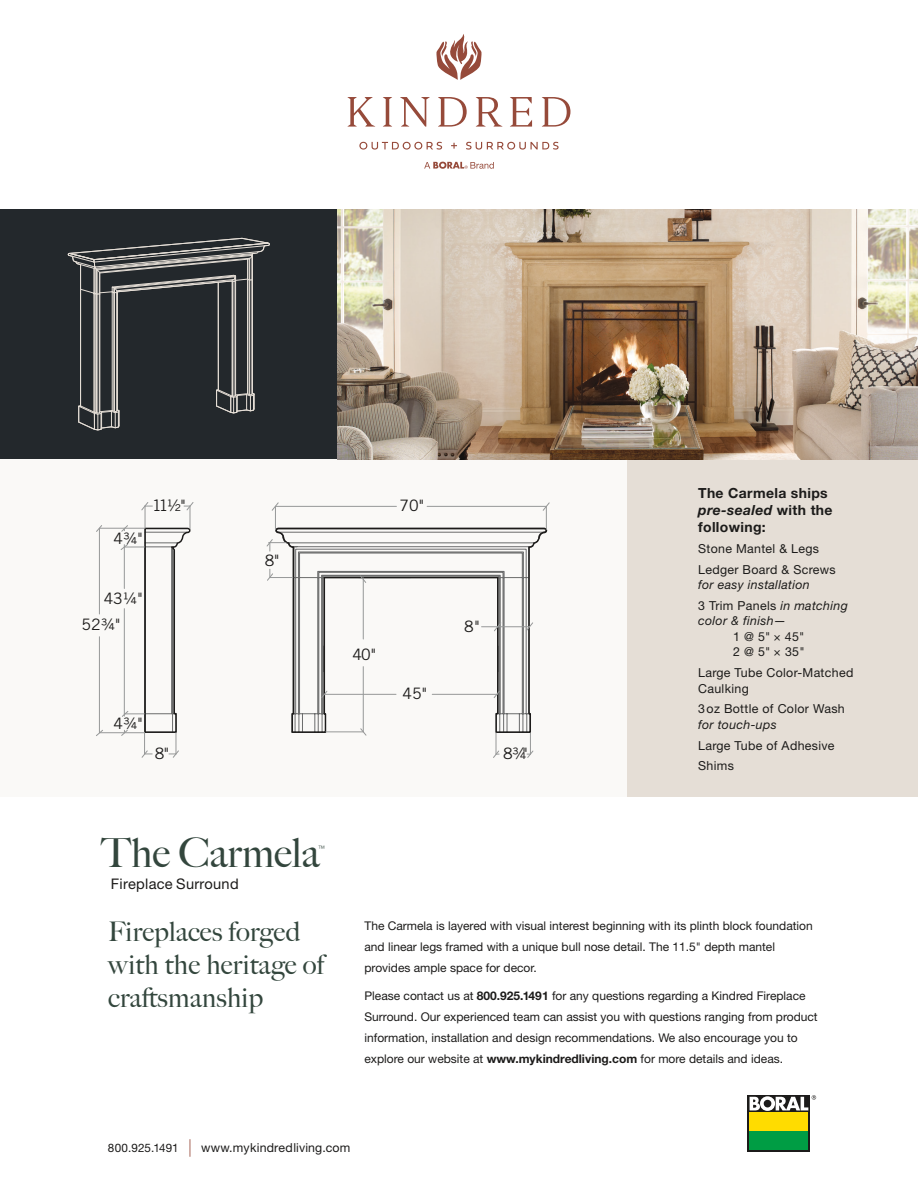
<style>
.page{position:relative;width:918px;height:1188px;background:#fff}
.page>*{position:absolute;margin:0;border:0;box-sizing:border-box;transform-origin:0 0}
.t1{font:40.5px "Big Caslon FB";color:#33463d}
.t2{font:27px/33px "Big Caslon FB";letter-spacing:.01em;color:#33463d}
.t3{font:15.75px "Trade Gothic LT Std";color:#1c1b1a}
.t4{font:14.55px "Helvetica Neue LT Std";letter-spacing:.02em;color:#1c1b1a}
.t5{font:700 13.95px/17.1px "Helvetica Neue LT Std";letter-spacing:.025em;color:#1c1b1a}
.t6{font:12.45px/20.7px "Helvetica Neue LT Std";letter-spacing:.025em;color:#1c1b1a}
.t7{font:italic 12.45px/20.7px "Helvetica Neue LT Std";letter-spacing:.025em;color:#1c1b1a}
.t8{font:12.3px "Helvetica Neue LT Std";letter-spacing:.01em;color:#1c1b1a}
.t9{font:12px/21px "Helvetica Neue LT Std";color:#1c1b1a}
.t10{font:300 7.5px "Helvetica Neue LT Std";color:#33463d;scale:.93 1}
.s1{font-style:italic}
.s2{font-style:normal}
.s3{font-weight:700}
.s4{font-size:11.7px}
.s5{font-size:17.55px;color:#964a3a}
</style>
<div class="page">
<div style="left:0;top:459px;width:628px;height:338px;background:#faf9f7"></div>
<div style="left:628px;top:459px;width:290px;height:338px;background:#e5ded6"></div>
<div style="left:0;top:209px;width:338px;height:250px;background:#23282c"></div>
<svg style="left:748px;top:1095px;width:62px;height:57px"></svg>
<div style="left:750px;top:1132px;width:58px;height:18px;background:#009d44"></div>
<div style="left:750px;top:1112px;width:58px;height:19px;background:#ffdc00"></div>
<svg style="left:750px;top:1095px;width:66px;height:16px"></svg>
<img style="left:338px;top:209px;width:580px;height:250px">
<svg style="left:67px;top:237px;width:203px;height:194px"></svg>
<svg style="left:436px;top:34px;width:46px;height:46px"></svg>
<svg style="left:348px;top:97px;width:27px;height:30px"></svg>
<svg style="left:383px;top:97px;width:9px;height:30px"></svg>
<svg style="left:400px;top:97px;width:30px;height:30px"></svg>
<svg style="left:438px;top:97px;width:29px;height:30px"></svg>
<svg style="left:476px;top:97px;width:26px;height:30px"></svg>
<svg style="left:510px;top:97px;width:22px;height:30px"></svg>
<svg style="left:542px;top:97px;width:28px;height:30px"></svg>
<svg style="left:359px;top:142px;width:83px;height:8px"></svg>
<svg style="left:451px;top:143px;width:6px;height:6px"></svg>
<svg style="left:466px;top:142px;width:93px;height:8px"></svg>
<svg style="left:424px;top:162px;width:70px;height:7px"></svg>
<svg style="left:291px;top:551px;width:240px;height:182px"></svg>
<svg style="left:266px;top:502px;width:284px;height:49px"></svg>
<svg style="left:267px;top:569px;width:26px;height:13px"></svg>
<hr style="left:326px;top:731px;width:37px;height:1px;background:#969898">
<hr style="left:363px;top:667px;width:1px;height:65px;background:#969898">
<hr style="left:363px;top:578px;width:1px;height:61px;background:#969898">
<hr style="left:432px;top:694px;width:66px;height:1px;background:#969898">
<hr style="left:324px;top:694px;width:72px;height:1px;background:#969898">
<svg style="left:359px;top:575px;width:8px;height:9px"></svg>
<svg style="left:320px;top:690px;width:8px;height:9px"></svg>
<svg style="left:493px;top:690px;width:8px;height:9px"></svg>
<svg style="left:359px;top:727px;width:8px;height:9px"></svg>
<svg style="left:526px;top:733px;width:8px;height:25px"></svg>
<svg style="left:493px;top:733px;width:7px;height:25px"></svg>
<hr style="left:482px;top:626px;width:48px;height:1px;background:#969898">
<svg style="left:525px;top:621px;width:8px;height:11px"></svg>
<svg style="left:493px;top:621px;width:9px;height:11px"></svg>
<svg style="left:96px;top:502px;width:98px;height:256px"></svg>
<h3 class="t3" style="left:114px;top:529px;width:31px">4¾"</h3>
<h3 class="t3" style="left:152px;top:496px;width:35px">11½"</h3>
<h3 class="t3" style="left:104px;top:589px;width:40px">43¼"</h3>
<h3 class="t3" style="left:81px;top:615px;width:40px">52¾"</h3>
<h3 class="t3" style="left:113px;top:714px;width:31px">4¾"</h3>
<h3 class="t3" style="left:155px;top:744px;width:16px">8"</h3>
<h3 class="t3" style="left:265px;top:551px;width:16px">8"</h3>
<h3 class="t3" style="left:399px;top:496px;width:26px">70"</h3>
<h3 class="t3" style="left:352px;top:645px;width:25px">40"</h3>
<h3 class="t3" style="left:403px;top:684px;width:26px">45"</h3>
<h3 class="t3" style="left:464px;top:616px;width:17px">8"</h3>
<h3 class="t3" style="left:503px;top:744px;width:26px">8¾"</h3>
<p class="t5" style="left:698px;top:484px;width:136px">The Carmela ships <span class="s1">pre-sealed</span> with the following:</p>
<p class="t6" style="left:698px;top:538px;width:139px">Stone Mantel &amp; Legs<br>Ledger Board &amp; Screws</p>
<p class="t7" style="left:698px;top:574px;width:151px">for easy installation<br><span class="s2">3 Trim Panels</span> in matching</p>
<p class="t7" style="left:698px;top:610px;width:90px">color &amp; finish—</p>
<p class="t6" style="left:733px;top:629px;width:73px;line-height:15.5px">1 @ 5" × 45"<br>2 @ 5" × 35"</p>
<p class="t6" style="left:698px;top:665px;width:157px;line-height:15.5px">Large Tube Color-Matched<br>Caulking</p>
<p class="t6" style="left:698px;top:698px;width:148px">3oz Bottle of Color Wash</p>
<p class="t7" style="left:698px;top:714px;width:80px">for touch-ups</p>
<p class="t6" style="left:698px;top:735px;width:138px">Large Tube of Adhesive<br>Shims</p>
<h1 class="t1" style="left:101px;top:829px;width:220px">The Carmela</h1>
<p class="t10" style="left:318px;top:844px;width:9px">™</p>
<p class="t4" style="left:111px;top:875px;width:129px">Fireplace Surround</p>
<h2 class="t2" style="left:108px;top:915px;width:218px">Fireplaces forged with the heritage of craftsmanship</h2>
<p class="t9" style="left:364px;top:915px;width:450px">The Carmela is layered with visual interest beginning with its plinth block foundation and linear legs framed with a unique bull nose detail. The 11.5" depth mantel provides ample space for decor.</p>
<p class="t9" style="left:364px;top:985px;width:455px">Please contact us at <span class="s3">800.925.1491</span> for any questions regarding a Kindred Fireplace Surround. Our experienced team can assist you with questions ranging from product information, installation and design recommendations. We also encourage you to explore our website at <span class="s3">www.mykindredliving.com</span> for more details and ideas.</p>
<p class="t8" style="left:108px;top:1140px;width:244px"><span class="s4">800.925.1491</span> <span class="s5">|</span> www.mykindredliving.com</p>
</div>
